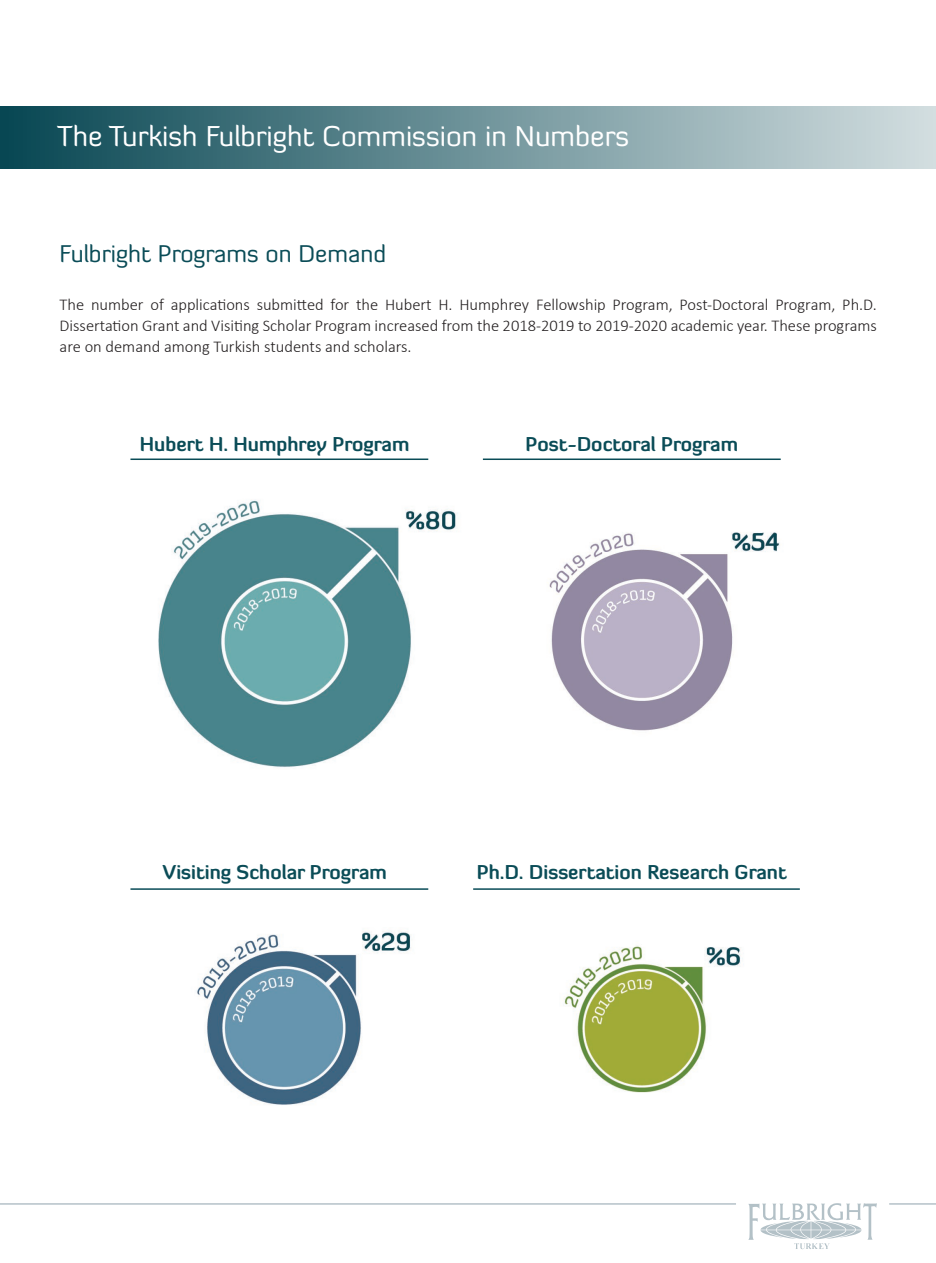
<style>
.page{position:relative;width:936px;height:1263px;background:#fff}
.page>*{position:absolute;margin:0;border:0;box-sizing:border-box;transform-origin:0 0}
.GÖVDE_SORU{font:28.5px "Diavlo";color:#fff}
.GÖVDE_SORU-2{font:24px "Diavlo";color:#0a4c57}
.GÖVDE_SORU-3{font:700 19.5px "Diavlo";color:#0a4c57}
.GÖVDE_SORU-4{font:300 16.5px/21px "Calibri";color:#231f20;text-align:justify}
</style>
<div class="page">
<hr style="left:889px;top:1203px;width:46px;height:2px;background:#688390">
<hr style="left:0;top:1203px;width:736px;height:2px;background:#688390">
<svg style="left:748px;top:1203px;width:128px;height:46px"></svg>
<div style="left:0;top:107px;width:935px;height:62px;background:linear-gradient(to right,#074652,#d3dee0)"></div>
<img style="left:158px;top:458px;width:642px;height:647px">
<hr style="left:130px;top:458px;width:298px;height:2px;background:#0a4c57">
<hr style="left:130px;top:888px;width:298px;height:2px;background:#0a4c57">
<hr style="left:483px;top:458px;width:297px;height:2px;background:#0a4c57">
<hr style="left:473px;top:888px;width:326px;height:2px;background:#0a4c57">
<p class="GÖVDE_SORU" style="left:57px;top:118px;width:573px">The Turkish Fulbright Commission in Numbers</p>
<p class="GÖVDE_SORU-2" style="left:60px;top:239px;width:328px">Fulbright Programs on Demand</p>
<p class="GÖVDE_SORU-4" style="left:60px;top:294px;width:818px">The number of applications submitted for the Hubert H. Humphrey Fellowship Program, Post-Doctoral Program, Ph.D.<br>Dissertation Grant and Visiting Scholar Program increased from the 2018-2019 to 2019-2020 academic year. These programs are on demand among Turkish students and scholars.</p>
<p class="GÖVDE_SORU-3" style="left:140px;top:431px;width:271px">Hubert H. Humphrey Program</p>
<p class="GÖVDE_SORU-3" style="left:525px;top:431px;width:214px">Post-Doctoral Program</p>
<p class="GÖVDE_SORU-3" style="left:162px;top:860px;width:226px">Visiting Scholar Program</p>
<p class="GÖVDE_SORU-3" style="left:477px;top:860px;width:311px">Ph.D. Dissertation Research Grant</p>
</div>
